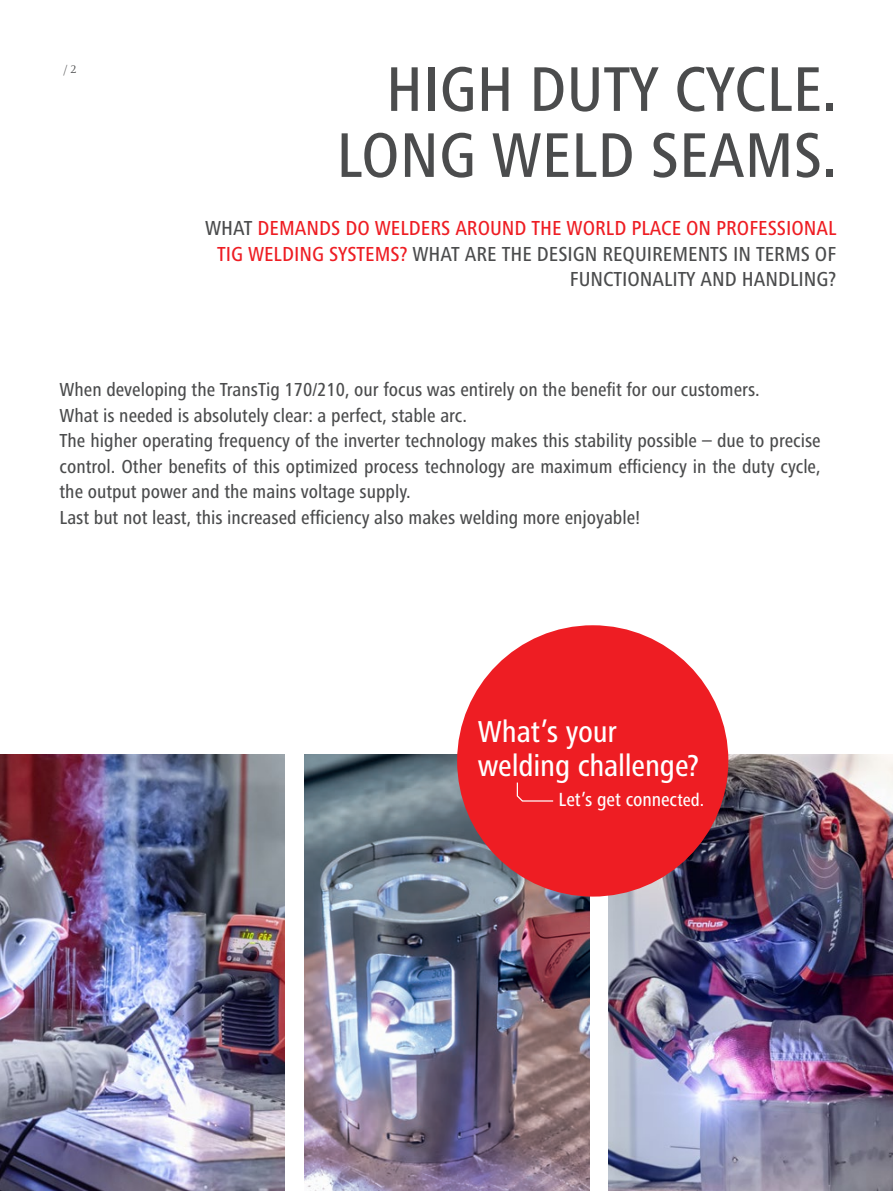
<style>
.page{position:relative;width:893px;height:1191px;background:#fff}
.page>*{position:absolute;margin:0;border:0;box-sizing:border-box;transform-origin:0 0}
.t1{font:500 condensed 65.25px/66px "Frutiger Next LTW1 G";color:#4b4c4d;text-align:right}
.t2{font:500 condensed 31.35px/33.9px "Frutiger Next LTW1 G";letter-spacing:-.01em;color:#fff}
.t3{font:500 condensed 21px/25.5px "Frutiger Next LTW1 G";color:#ee1d23;text-align:right}
.t4{font:500 condensed 19.65px "Frutiger Next LTW1 G";letter-spacing:-.005em;color:#fff}
.t5{font:500 condensed 19.5px/25.5px "Frutiger Next LTW1 G";color:#4b4c4d}
.t6{font:12px "Celeste Offc Pro";color:#4b4c4d}
.s1{color:#4b4c4d}
.s2{font-size:18.45px}
</style>
<div class="page">
<img style="left:0;top:754px;width:285px;height:437px">
<img style="left:304px;top:754px;width:285px;height:437px">
<img style="left:608px;top:754px;width:285px;height:437px">
<div style="left:457px;top:625px;width:271px;height:271px;background:#ee1d23;border-radius:50%"></div>
<svg style="left:516px;top:782px;width:38px;height:20px"></svg>
<p class="t6" style="left:64px;top:61px;width:14px">/ 2</p>
<h1 class="t1" style="left:336px;top:56px;width:503px">HIGH DUTY CYCLE.<br>LONG WELD SEAMS.</h1>
<p class="t3" style="left:205px;top:215px;width:633px"><span class="s1">WHAT</span> DEMANDS DO WELDERS AROUND THE WORLD PLACE ON PROFESSIONAL<br>TIG WELDING SYSTEMS? <span class="s1">WHAT ARE THE DESIGN REQUIREMENTS IN TERMS OF<br>FUNCTIONALITY AND HANDLING?</span></p>
<p class="t5" style="left:60px;top:377px;width:763px">When developing the TransTig 170/210, our focus was entirely on the benefit for our customers.<br>What is needed is absolutely clear: a perfect, stable arc.<br>The higher operating frequency of the inverter technology makes this stability possible – due to precise control. Other benefits of this optimized process technology are maximum efficiency in the duty cycle, the output power and the mains voltage supply.<br>Last but not least, this increased efficiency also makes welding more enjoyable!</p>
<h2 class="t2" style="left:478px;top:715px;width:223px">What’s your welding challenge?</h2>
<p class="t4" style="left:558px;top:788px;width:147px">Let’s get connec<span class="s2">ted.</span></p>
</div>
